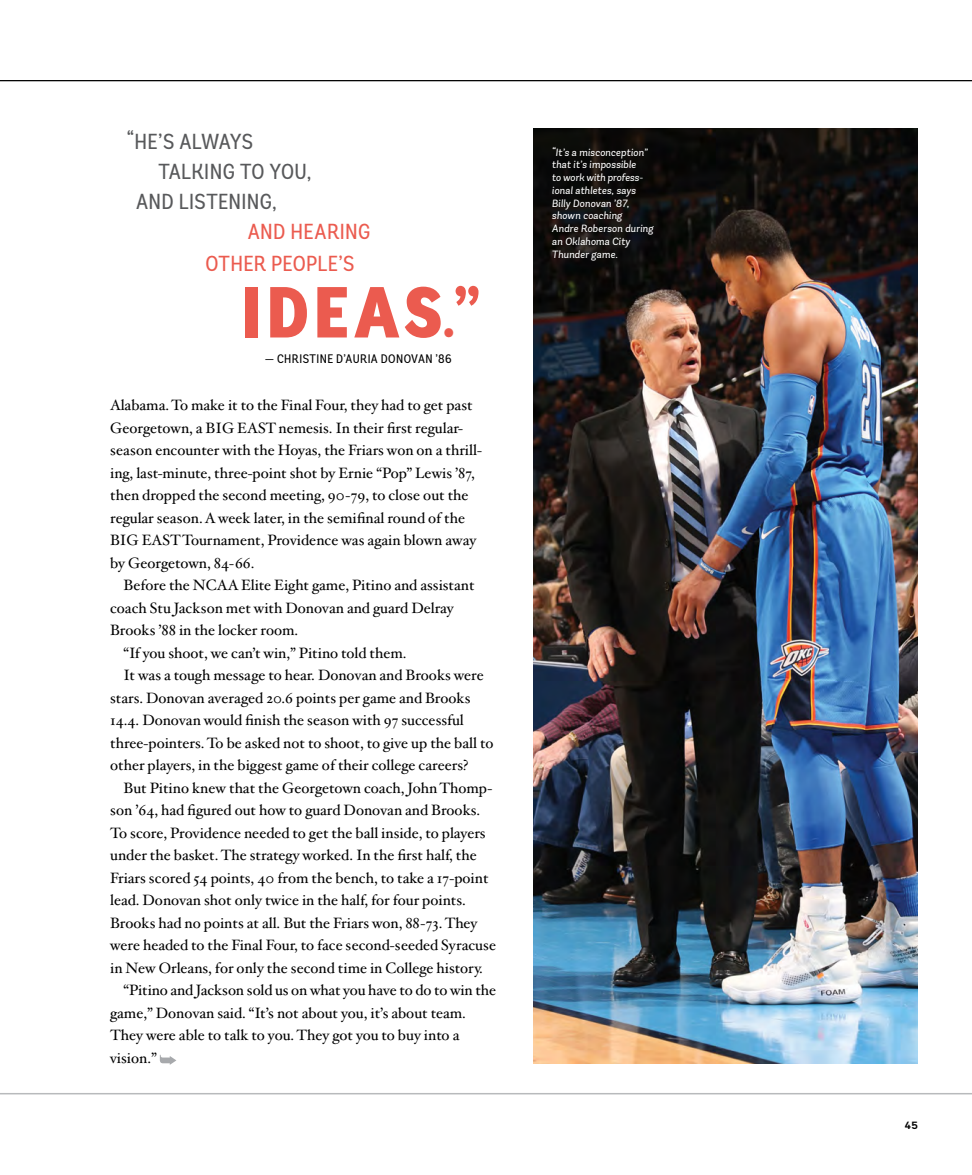
<style>
.page{position:relative;width:972px;height:1175px;background:#fff}
.page>*{position:absolute;margin:0;border:0;box-sizing:border-box;transform-origin:0 0}
.t1{font:900 condensed 72px "Andes";letter-spacing:.075em;color:#eb5b4f}
._01_Hoefler_body{font:21.75px "Andes Condensed";letter-spacing:.015em;color:#58595b}
._01_Hoefler_body-2{font:21.75px "Andes Condensed";letter-spacing:.015em;color:#eb5b4f}
._01_Hoefler_body-3{font:21.75px "Andes Condensed";letter-spacing:-.01em;color:#58595b}
._01_Hoefler_body-4{font:15px/22.5px "Hoefler Txt";color:#000}
._01_Hoefler_body-5{font:12.3px "Andes Condensed";letter-spacing:.035em;color:#000}
.Andes_captions{font:italic 10.5px/12.8px "Andes";letter-spacing:.01em;color:#fff}
.t2{font:700 10.5px "Andes";color:#000}
.s1{font-size:48px}
.s2{font-weight:600}
</style>
<div class="page">
<img style="left:534px;top:129px;width:384px;height:934px">
<hr style="left:0;top:1092px;width:972px;height:2px;background:#b8babc">
<svg style="left:160px;top:1054px;width:16px;height:10px"></svg>
<hr style="left:0;top:80px;width:972px;height:1px;background:#000">
<p class="_01_Hoefler_body-3" style="left:127px;top:129px;width:127px">“HE’S ALWAYS</p>
<p class="_01_Hoefler_body" style="left:158px;top:159px;width:155px">TALKING TO YOU,</p>
<p class="_01_Hoefler_body" style="left:136px;top:189px;width:142px">AND LISTENING,</p>
<p class="_01_Hoefler_body-2" style="left:248px;top:219px;width:124px">AND HEARING</p>
<p class="_01_Hoefler_body-2" style="left:205px;top:250px;width:151px">OTHER PEOPLE’S</p>
<p class="t1" style="left:241px;top:265px;width:241px">IDEAS<span class="s1">.</span><span class="s2">”</span></p>
<p class="_01_Hoefler_body-5" style="left:265px;top:351px;width:188px">— CHRISTINE D’AURIA DONOVAN ’86</p>
<p class="_01_Hoefler_body-4" style="left:110px;top:393px;width:373px">Alabama. To make it to the Final Four, they had to get past Georgetown, a BIG EAST nemesis. In their first regular&shy;season encounter with the Hoyas, the Friars won on a thrill&shy;ing, last-minute, three-point shot by Ernie “Pop” Lewis ’87, then dropped the second meeting, 90-79, to close out the regular season. A week later, in the semifinal round of the BIG EAST Tournament, Providence was again blown away by Georgetown, 84-66.</p>
<p class="_01_Hoefler_body-4" style="left:110px;top:573px;width:366px;text-indent:14px">Before the NCAA Elite Eight game, Pitino and assistant coach Stu Jackson met with Donovan and guard Delray<br>Brooks ’88 in the locker room.</p>
<p class="_01_Hoefler_body-4" style="left:124px;top:640px;width:284px">“If you shoot, we can’t win,” Pitino told them.</p>
<p class="_01_Hoefler_body-4" style="left:110px;top:663px;width:385px;text-indent:14px">It was a tough message to hear. Donovan and Brooks were stars. Donovan averaged 20.6 points per game and Brooks 14.4. Donovan would finish the season with 97 successful three-pointers. To be asked not to shoot, to give up the ball to other players, in the biggest game of their college careers?</p>
<p class="_01_Hoefler_body-4" style="left:110px;top:775px;width:388px;text-indent:14px">But Pitino knew that the Georgetown coach, John Thomp&shy;son ’64, had figured out how to guard Donovan and Brooks.<br>To score, Providence needed to get the ball inside, to players under the basket. The strategy worked. In the first half, the Friars scored 54 points, 40 from the bench, to take a 17-point lead. Donovan shot only twice in the half, for four points.<br>Brooks had no points at all. But the Friars won, 88-73. They were headed to the Final Four, to face second-seeded Syracuse in New Orleans, for only the second time in College history.</p>
<p class="_01_Hoefler_body-4" style="left:110px;top:978px;width:388px;text-indent:14px">“Pitino and Jackson sold us on what you have to do to win the game,” Donovan said. “It’s not about you, it’s about team.<br>They were able to talk to you. They got you to buy into a vision.”</p>
<p class="Andes_captions" style="left:552px;top:146px;width:103px">“It’s a misconception” that it’s impossible<br>to work with profess&shy;ional athletes, says<br>Billy Donovan ’87, shown coaching<br>Andre Roberson during an Oklahoma City<br>Thunder game.</p>
<p class="t2" style="left:905px;top:1118px;width:15px">45</p>
</div>
